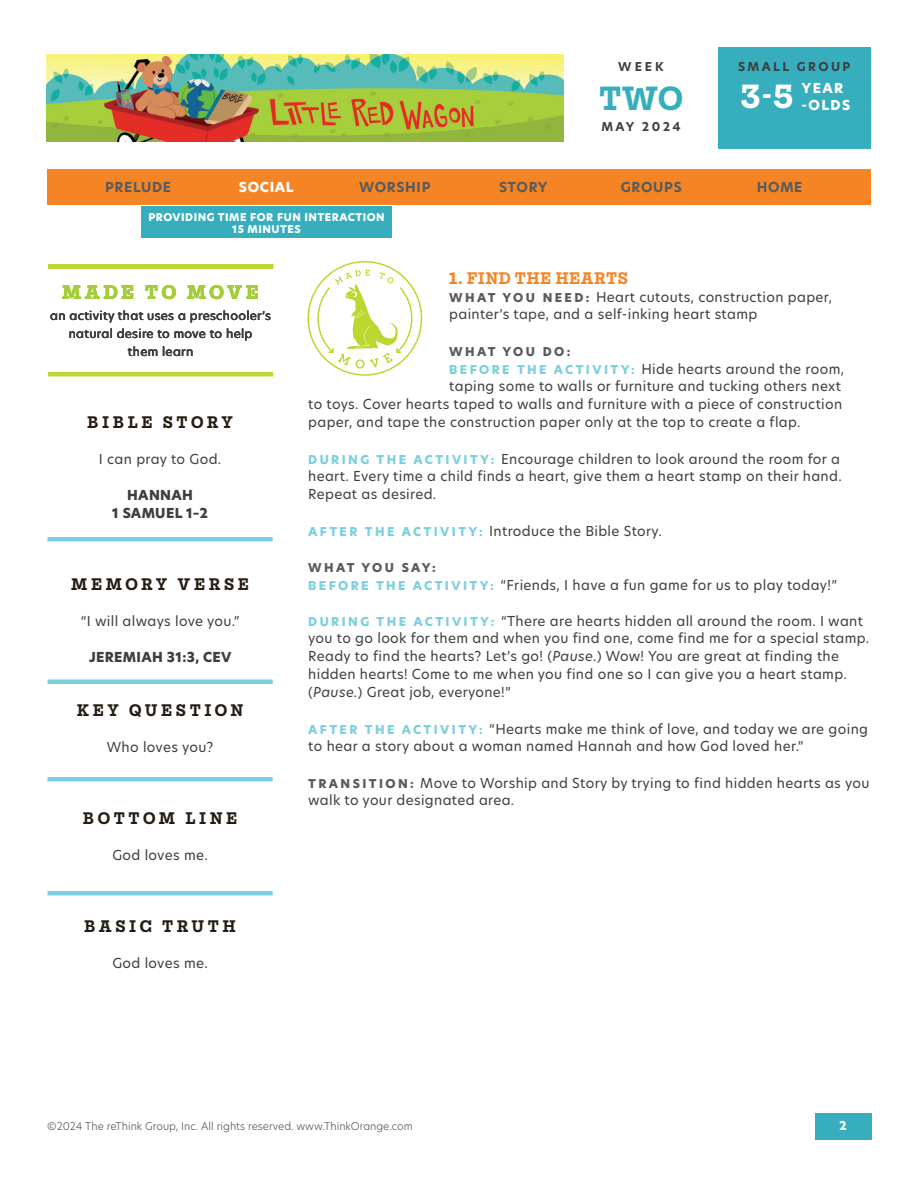
<style>
.page{position:relative;width:918px;height:1188px;background:#fff}
.page>*{position:absolute;margin:0;border:0;box-sizing:border-box;transform-origin:0 0}
.t1{font:700 36px "Mortise";color:#36aebd}
.t2{font:700 36px "Mortise";color:#fff}
.t3{font:700 21px "Mortise";letter-spacing:.175em;color:#a3cd39}
.t4{font:700 18px "Mortise";letter-spacing:.2em;color:#251d13}
.t5{font:700 18px "Mortise";letter-spacing:.025em;color:#f58425}
.t6{font:13.5px/18px "New Hero";letter-spacing:.025em;color:#3e3e3f}
.t7{font:800 13.5px/18px "New Hero";letter-spacing:.025em;color:#3e3e3f;text-align:center}
.t8{font:700 13.5px "New Hero";letter-spacing:.05em;color:#585a5c}
.t9{font:800 13.5px/16.2px "New Hero";letter-spacing:.1em;color:#fff}
.t10{font:12px/18px "New Hero";letter-spacing:.025em;color:#3e3e3f;text-align:center}
.t11{font:700 12px "New Hero";letter-spacing:.2em;color:#3e3e3f}
.t12{font:800 12px "New Hero";letter-spacing:.18em;color:#585a5c}
.t13{font:800 12px "New Hero";letter-spacing:.2em;color:#585a5c}
.t14{font:800 12px "New Hero";color:#fff}
.t15{font:300 10.5px "New Hero";color:#585a5c}
.t16{font:800 10.5px/12px "New Hero";letter-spacing:.05em;color:#fff;text-align:center}
.s1{font-weight:800;font-size:12px;color:#585a5c}
.s2{font-weight:800;font-size:12px;color:#7bd0e0}
.s3{font-style:italic}
</style>
<div class="page">
<img style="left:46px;top:54px;width:518px;height:88px">
<div style="left:717px;top:47px;width:154px;height:102px;background:#36aebd"></div>
<div style="left:48px;top:537px;width:225px;height:5px;background:#7bd0e0"></div>
<hr style="left:48px;top:680px;width:225px;height:4px;background:#7bd0e0">
<div style="left:48px;top:777px;width:225px;height:5px;background:#7bd0e0"></div>
<div style="left:48px;top:891px;width:225px;height:5px;background:#7bd0e0"></div>
<div style="left:141px;top:206px;width:251px;height:32px;background:#36aebd"></div>
<div style="left:47px;top:170px;width:824px;height:36px;background:#f58425"></div>
<div style="left:815px;top:1113px;width:57px;height:27px;background:#36aebd"></div>
<svg style="left:308px;top:261px;width:114px;height:115px"></svg>
<hr style="left:48px;top:372px;width:225px;height:4px;background:#bed633">
<hr style="left:48px;top:264px;width:225px;height:4px;background:#bed633">
<p class="t11" style="left:618px;top:59px;width:47px">WEEK</p>
<h1 class="t1" style="left:599px;top:79px;width:85px">TWO</h1>
<p class="t11" style="left:601px;top:119px;width:81px">MAY 2024</p>
<p class="t11" style="left:738px;top:59px;width:114px">SMALL GROUP</p>
<h1 class="t2" style="left:740px;top:77px;width:55px">3-5</h1>
<p class="t9" style="left:802px;top:80px;width:50px">YEAR -OLDS</p>
<p class="t8" style="left:105px;top:177px;width:68px">PRELUDE</p>
<p class="t9" style="left:239px;top:179px;width:56px">SOCIAL</p>
<p class="t8" style="left:359px;top:177px;width:73px">WORSHIP</p>
<p class="t8" style="left:499px;top:177px;width:50px">STORY</p>
<p class="t8" style="left:621px;top:177px;width:62px">GROUPS</p>
<p class="t8" style="left:757px;top:177px;width:47px">HOME</p>
<p class="t16" style="left:148px;top:211px;width:238px">PROVIDING TIME FOR FUN INTERACTION<br>15 MINUTES</p>
<h2 class="t3" style="left:62px;top:281px;width:198px">MADE TO MOVE</h2>
<p class="t10" style="left:50px;top:306px;width:222px">an activity that uses a preschooler’s natural desire to move to help<br>them learn</p>
<h3 class="t4" style="left:87px;top:412px;width:147px">BIBLE STORY</h3>
<p class="t6" style="left:99px;top:449px;width:124px">I can pray to God.</p>
<p class="t7" style="left:112px;top:486px;width:97px">HANNAH<br>1 SAMUEL 1–2</p>
<h3 class="t4" style="left:71px;top:574px;width:179px">MEMORY VERSE</h3>
<p class="t6" style="left:81px;top:611px;width:160px">“I will always love you.”</p>
<p class="t7" style="left:89px;top:648px;width:144px">JEREMIAH 31:3, CEV</p>
<h3 class="t4" style="left:77px;top:700px;width:168px">KEY QUESTION</h3>
<p class="t6" style="left:107px;top:737px;width:108px">Who loves you?</p>
<h3 class="t4" style="left:83px;top:808px;width:156px">BOTTOM LINE</h3>
<p class="t6" style="left:112px;top:845px;width:97px">God loves me.</p>
<h3 class="t4" style="left:84px;top:916px;width:153px">BASIC TRUTH</h3>
<p class="t6" style="left:112px;top:953px;width:97px">God loves me.</p>
<h3 class="t5" style="left:449px;top:268px;width:180px">1. FIND THE HEARTS</h3>
<p class="t6" style="left:449px;top:287px;width:384px"><span class="s1">W H AT YO U N E E D :</span> Heart cutouts, construction paper, painter’s tape, and a self-inking heart stamp</p>
<p class="t13" style="left:449px;top:343px;width:123px">WHAT YOU DO:</p>
<p class="t6" style="left:449px;top:359px;width:396px"><span class="s2">B E F O R E T H E AC T I V I TY:</span> Hide hearts around the room,</p>
<p class="t6" style="left:449px;top:377px;width:393px">taping some to walls or furniture and tucking others next</p>
<p class="t6" style="left:308px;top:395px;width:536px">to toys. Cover hearts taped to walls and furniture with a piece of construction</p>
<p class="t6" style="left:308px;top:413px;width:494px">paper, and tape the construction paper only at the top to create a flap.</p>
<p class="t6" style="left:308px;top:449px;width:535px"><span class="s2">D U R I N G T H E AC T I V I T Y:</span> Encourage children to look around the room for a heart. Every time a child finds a heart, give them a heart stamp on their hand.<br>Repeat as desired.</p>
<p class="t6" style="left:308px;top:521px;width:355px"><span class="s2">A F T E R T H E AC T I V I T Y:</span> Introduce the Bible Story.</p>
<p class="t12" style="left:308px;top:559px;width:129px">WHAT YOU SAY:</p>
<p class="t6" style="left:308px;top:575px;width:530px"><span class="s2">B E F O R E T H E AC T I V I T Y:</span> “Friends, I have a fun game for us to play today!”</p>
<p class="t6" style="left:308px;top:611px;width:563px"><span class="s2">D U R I N G T H E AC T I V I T Y:</span> “There are hearts hidden all around the room. I want you to go look for them and when you find one, come find me for a special stamp.<br>Ready to find the hearts? Let’s go! (<span class="s3">Pause.</span>) Wow! You are great at finding the hidden hearts! Come to me when you find one so I can give you a heart stamp. (<span class="s3">Pause.</span>) Great job, everyone!”</p>
<p class="t6" style="left:308px;top:719px;width:561px"><span class="s2">A F T E R T H E AC T I V I T Y:</span> “Hearts make me think of love, and today we are going to hear a story about a woman named Hannah and how God loved her.”</p>
<p class="t6" style="left:308px;top:773px;width:563px"><span class="s1">T R A N S I T I O N :</span> Move to Worship and Story by trying to find hidden hearts as you walk to your designated area.</p>
<p class="t15" style="left:47px;top:1118px;width:367px">©2024 The reThink Group, Inc. All rights reserved. www.ThinkOrange.com</p>
<p class="t14" style="left:839px;top:1117px;width:9px">2</p>
</div>
